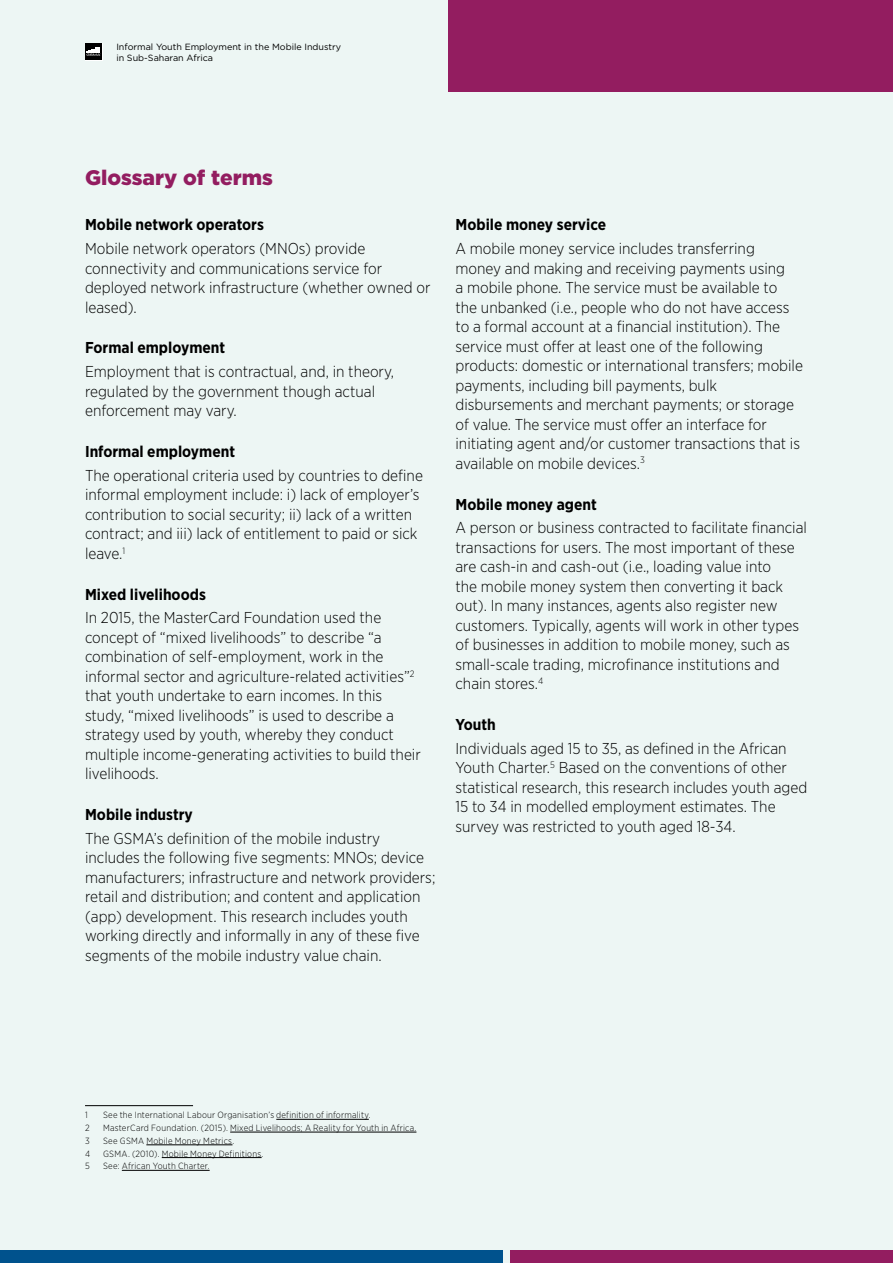
<style>
.page{position:relative;width:893px;height:1263px;background:#edf6f4}
.page>*{position:absolute;margin:0;border:0;box-sizing:border-box;transform-origin:0 0}
.t1{font:900 21px "Gotham Pro";color:#931d60}
.t2{font:300 15.75px/19.5px "Gotham Narrow";color:#000}
.t3{font:700 15.75px "Gotham Narrow";color:#000}
.t4{font:300 9px "Gotham Narrow";letter-spacing:.025em;color:#000}
.t5{font:9px/10.5px "Gotham";color:#000}
</style>
<div class="page">
<hr style="left:85px;top:1105px;width:108px;height:1px;background:#000">
<hr style="left:276px;top:1119px;width:93px;height:1px;background:#000">
<hr style="left:230px;top:1132px;width:186px;height:1px;background:#000">
<hr style="left:146px;top:1144px;width:86px;height:1px;background:#000">
<hr style="left:162px;top:1157px;width:100px;height:1px;background:#000">
<hr style="left:122px;top:1170px;width:88px;height:1px;background:#000">
<div style="left:0;top:1250px;width:503px;height:13px;background:#00528d"></div>
<div style="left:510px;top:1250px;width:383px;height:13px;background:#931d60"></div>
<div style="left:85px;top:43px;width:17px;height:17px;background:#000"></div>
<svg style="left:87px;top:47px;width:14px;height:9px"></svg>
<div style="left:449px;top:0;width:444px;height:92px;background:#931d60"></div>
<p class="t5" style="left:116px;top:42px;width:226px">Informal Youth Employment in the Mobile Industry in Sub-Saharan Africa</p>
<h1 class="t1" style="left:85px;top:166px;width:189px">Glossary of terms</h1>
<p class="t3" style="left:85px;top:215px;width:180px">Mobile network operators</p>
<p class="t2" style="left:85px;top:239px;width:347px">Mobile network operators (MNOs) provide connectivity and communications service for deployed network infrastructure (whether owned or leased).</p>
<p class="t3" style="left:85px;top:338px;width:142px">Formal employment</p>
<p class="t2" style="left:85px;top:362px;width:311px">Employment that is contractual, and, in theory, regulated by the government though actual enforcement may vary.</p>
<p class="t3" style="left:85px;top:441px;width:152px">Informal employment</p>
<p class="t2" style="left:85px;top:465px;width:339px">The operational criteria used by countries to define informal employment include: i) lack of employer’s contribution to social security; ii) lack of a written contract; and iii) lack of entitlement to paid or sick leave.<sup>1</sup></p>
<p class="t3" style="left:85px;top:584px;width:122px">Mixed livelihoods</p>
<p class="t2" style="left:85px;top:608px;width:337px">In 2015, the MasterCard Foundation used the concept of “mixed livelihoods” to describe “a combination of self-employment, work in the informal sector and agriculture-related activities”<sup>2 </sup>that youth undertake to earn incomes. In this study, “mixed livelihoods” is used to describe a strategy used by youth, whereby they conduct multiple income-generating activities to build their livelihoods.</p>
<p class="t3" style="left:85px;top:804px;width:109px">Mobile industry</p>
<p class="t2" style="left:85px;top:828px;width:352px">The GSMA’s definition of the mobile industry includes the following five segments: MNOs; device manufacturers; infrastructure and network providers; retail and distribution; and content and application (app) development. This research includes youth working directly and informally in any of these five segments of the mobile industry value chain.</p>
<p class="t3" style="left:455px;top:215px;width:152px">Mobile money service</p>
<p class="t2" style="left:455px;top:238px;width:349px">A mobile money service includes transferring money and making and receiving payments using<br>a mobile phone. The service must be available to the unbanked (i.e., people who do not have access to a formal account at a financial institution). The service must offer at least one of the following products: domestic or international transfers; mobile payments, including bill payments, bulk disbursements and merchant payments; or storage of value. The service must offer an interface for initiating agent and/or customer transactions that is available on mobile devices.<sup>3</sup></p>
<p class="t3" style="left:455px;top:494px;width:143px">Mobile money agent</p>
<p class="t2" style="left:455px;top:518px;width:353px">A person or business contracted to facilitate financial transactions for users. The most important of these are cash-in and cash-out (i.e., loading value into<br>the mobile money system then converting it back out). In many instances, agents also register new customers. Typically, agents will work in other types of businesses in addition to mobile money, such as small-scale trading, microfinance institutions and chain stores.<sup>4</sup></p>
<p class="t3" style="left:455px;top:714px;width:42px">Youth</p>
<p class="t2" style="left:455px;top:738px;width:353px">Individuals aged 15 to 35, as defined in the African Youth Charter.<sup>5</sup> Based on the conventions of other statistical research, this research includes youth aged 15 to 34 in modelled employment estimates. The survey was restricted to youth aged 18-34.</p>
<p class="t4" style="left:85px;top:1110px;width:4px">1</p>
<p class="t4" style="left:103px;top:1110px;width:269px">See the International Labour Organisation’s definition of informality.</p>
<p class="t4" style="left:85px;top:1122px;width:6px">2</p>
<p class="t4" style="left:103px;top:1122px;width:315px">MasterCard Foundation. (2015). Mixed Livelihoods; A Reality for Youth in Africa.</p>
<p class="t4" style="left:85px;top:1135px;width:6px">3</p>
<p class="t4" style="left:103px;top:1135px;width:133px">See GSMA Mobile Money Metrics.</p>
<p class="t4" style="left:85px;top:1148px;width:7px">4</p>
<p class="t4" style="left:103px;top:1148px;width:162px">GSMA. (2010). Mobile Money Definitions.</p>
<p class="t4" style="left:85px;top:1161px;width:6px">5</p>
<p class="t4" style="left:103px;top:1161px;width:108px">See: African Youth Charter.</p>
</div>
